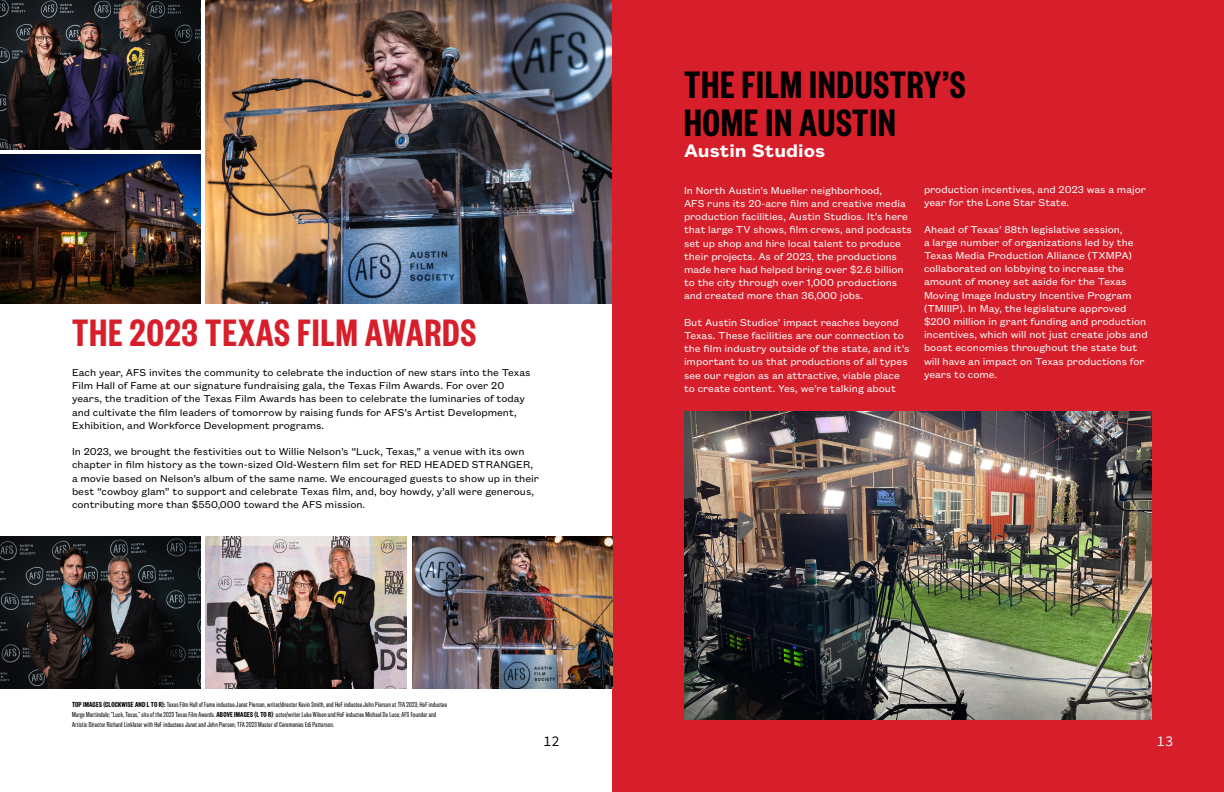
<style>
.page{position:relative;width:1224px;height:792px;background:#fff}
.page>*{position:absolute;margin:0;border:0;box-sizing:border-box;transform-origin:0 0}
.t1{font:600 42px/38px "Founders Grotesk X Cond";letter-spacing:.03em;color:#000}
.t2{font:600 42px "Founders Grotesk X Cond";letter-spacing:.03em;color:#d71f2b}
.t3{font:600 20px "Founders Grotesk Text";color:#fff}
.t4{font:14px "Office Code Pro";color:#000}
.t5{font:14px "Office Code Pro";color:#fff}
.t6{font:11px/13.2px "Founders Grotesk Text";color:#fff}
.t7{font:11px/13.2px "Founders Grotesk Text";color:#000}
.t8{font:8px/10px "Founders Grotesk X Cond";letter-spacing:.03em;color:#000}
.s1{font-weight:600}
</style>
<div class="page">
<div style="left:612px;top:0;width:612px;height:792px;background:#d71f2b"></div>
<img style="left:206px;top:0;width:406px;height:304px">
<img style="left:0;top:154px;width:201px;height:150px">
<img style="left:0;top:0;width:201px;height:149px">
<img style="left:684px;top:412px;width:468px;height:308px">
<img style="left:0;top:536px;width:201px;height:152px">
<img style="left:205px;top:536px;width:201px;height:152px">
<img style="left:412px;top:536px;width:201px;height:152px">
<p class="t2" style="left:72px;top:307px;width:406px">THE 2023 TEXAS FILM AWARDS</p>
<p class="t7" style="left:72px;top:365px;width:460px">Each year, AFS invites the community to celebrate the induction of new stars into the Texas Film Hall of Fame at our signature fundraising gala, the Texas Film Awards. For over 20 years, the tradition of the Texas Film Awards has been to celebrate the luminaries of today and cultivate the film leaders of tomorrow by raising funds for AFS’s Artist Development, Exhibition, and Workforce Development programs.</p>
<p class="t7" style="left:72px;top:444px;width:469px">In 2023, we brought the festivities out to Willie Nelson’s “Luck, Texas,” a venue with its own chapter in film history as the town-sized Old-Western film set for RED HEADED STRANGER, a movie based on Nelson’s album of the same name. We encouraged guests to show up in their best “cowboy glam” to support and celebrate Texas film, and, boy howdy, y’all were generous, contributing more than $550,000 toward the AFS mission.</p>
<p class="t8" style="left:72px;top:699px;width:376px"><span class="s1">TOP IMAGES (CLOCKWISE AND L TO R):</span> Texas Film Hall of Fame inductee Janet Pierson, writer/director Kevin Smith, and HoF inductee John Pierson at TFA 2023; HoF inductee<br>Margo Martindale; “Luck, Texas,” site of the 2023 Texas Film Awards. <span class="s1">ABOVE IMAGES (L TO R)</span>: actor/writer Luke Wilson and HoF inductee Michael De Luca; AFS Founder and<br>Artistic Director Richard Linklater with HoF inductees Janet and John Pierson; TFA 2023 Master of Ceremonies Edi Patterson.</p>
<p class="t1" style="left:684px;top:64px;width:283px">THE FILM INDUSTRY’S<br>HOME IN AUSTIN</p>
<p class="t3" style="left:684px;top:137px;width:143px">Austin Studios</p>
<p class="t6" style="left:684px;top:183px;width:229px">In North Austin’s Mueller neighborhood,<br>AFS runs its 20-acre film and creative media production facilities, Austin Studios. It’s here that large TV shows, film crews, and podcasts set up shop and hire local talent to produce their projects. As of 2023, the productions made here had helped bring over $2.6 billion to the city through over 1,000 productions and created more than 36,000 jobs.</p>
<p class="t6" style="left:684px;top:315px;width:227px">But Austin Studios’ impact reaches beyond Texas. These facilities are our connection to the film industry outside of the state, and it’s important to us that productions of all types see our region as an attractive, viable place to create content. Yes, we’re talking about</p>
<p class="t6" style="left:924px;top:182px;width:224px">production incentives, and 2023 was a major year for the Lone Star State.</p>
<p class="t6" style="left:924px;top:222px;width:225px">Ahead of Texas’ 88th legislative session,<br>a large number of organizations led by the Texas Media Production Alliance (TXMPA) collaborated on lobbying to increase the amount of money set aside for the Texas Moving Image Industry Incentive Program (TMIIIP). In May, the legislature approved $200 million in grant funding and production incentives, which will not just create jobs and boost economies throughout the state but will have an impact on Texas productions for years to come.</p>
<p class="t4" style="left:543px;top:731px;width:18px">12</p>
<p class="t5" style="left:1157px;top:731px;width:18px">13</p>
</div>
